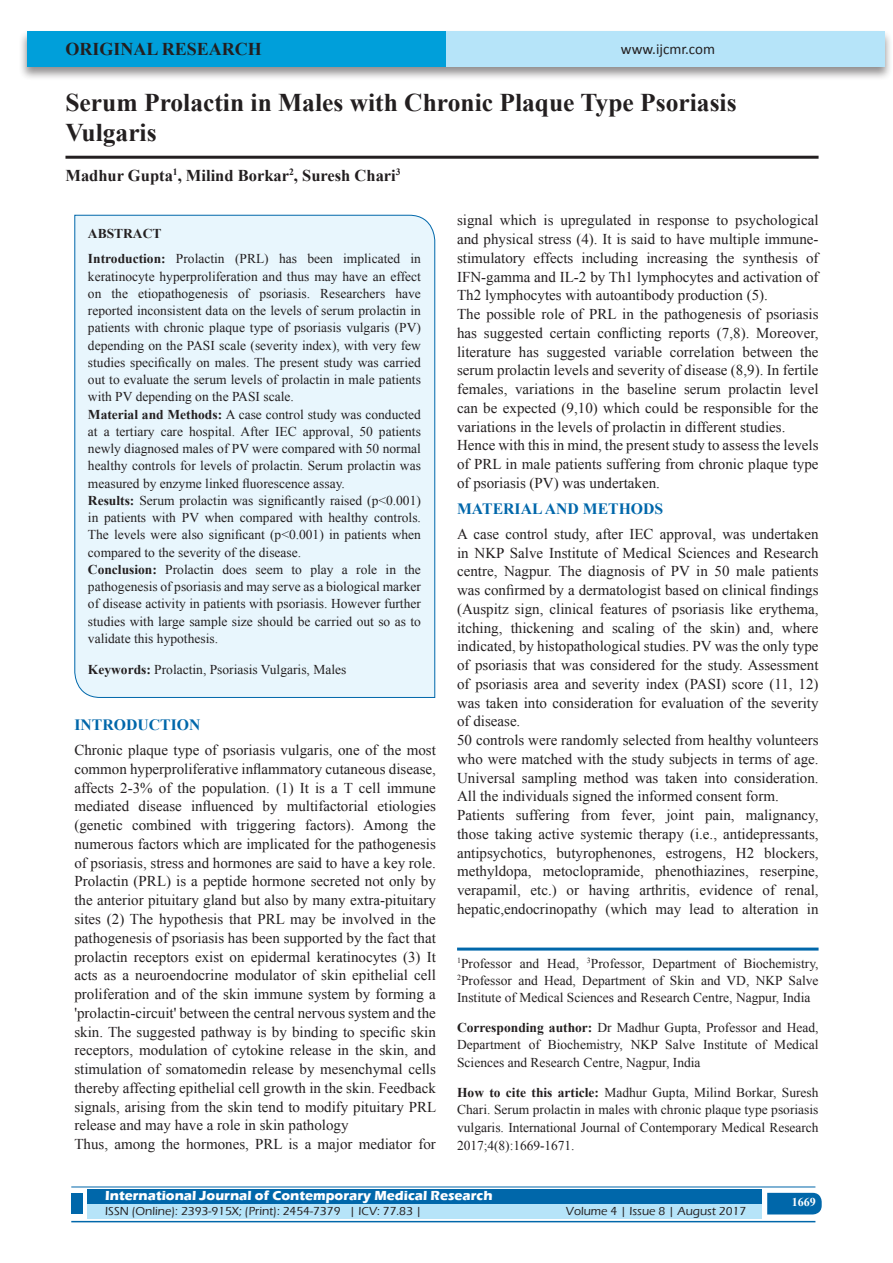
<style>
.page{position:relative;width:893px;height:1263px;background:#fff}
.page>*{position:absolute;margin:0;border:0;box-sizing:border-box;transform-origin:0 0}
.A_Title_New{font:700 25.5px/30px "Times New Roman";color:#231f20}
.AT_new{font:700 18px "Times New Roman";color:#231f20}
.AU-New{font:700 16.5px "Times New Roman";color:#231f20}
.t1{font:700 15.75px "Times New Roman";color:#0067aa}
.TX_New{font:15px/18.8px "Times New Roman";color:#231f20;text-align:justify}
.t2{font:15px "Calibri";color:#231f20}
.HTC_new{font:13.5px/17.2px "Times New Roman";color:#231f20}
.Affi_New{font:13.5px/17.2px "Times New Roman";color:#231f20;text-align:justify}
.Corresponding{font:13.5px/17.2px "Times New Roman";color:#231f20;text-align:justify}
.t3{font:700 13.5px "Eras ITC";color:#fff}
.t4{font:500 12px "Eras ITC";color:#231f20}
.t5{font:700 12px "Times New Roman";color:#fff}
.s1{font-weight:700}
</style>
<div class="page">
<div style="left:19px;top:29px;width:874px;height:52px;background:#231f20;opacity:.5"></div>
<div style="left:27px;top:31px;width:858px;height:35px;background:#b6e4f9"></div>
<div style="left:27px;top:31px;width:419px;height:35px;background:#009fda"></div>
<div style="left:87px;top:1189px;width:674px;height:15px;background:#0067aa"></div>
<div style="left:87px;top:1204px;width:674px;height:15px;background:#b6e4f9"></div>
<svg style="left:767px;top:1193px;width:55px;height:21px"></svg>
<hr style="left:71px;top:1186px;width:744px;height:1px;background:#0067aa">
<hr style="left:71px;top:1221px;width:744px;height:1px;background:#0067aa">
<div style="left:71px;top:1193px;width:12px;height:21px;background:#0067aa"></div>
<hr style="left:65px;top:156px;width:754px;height:3px;background:#231f20">
<div style="left:74px;top:214px;width:361px;height:484px;background:#e8f6fd"></div>
<hr style="left:457px;top:947px;width:362px;height:3px;background:#0067aa">
<p class="AT_new" style="left:65px;top:36px;width:198px">ORIGINAL RESEARCH</p>
<p class="t2" style="left:621px;top:40px;width:96px">www.ijcmr.com</p>
<p class="A_Title_New" style="left:65px;top:87px;width:673px">Serum Prolactin in Males with Chronic Plaque Type Psoriasis<br>Vulgaris</p>
<p class="AU-New" style="left:65px;top:164px;width:337px">Madhur Gupta<sup>1</sup>, Milind Borkar<sup>2</sup>, Suresh Chari<sup>3</sup></p>
<p class="HTC_new" style="left:88px;top:220px;width:335px;line-height:25.8px"><span class="s1">ABSTRACT<br>Introduction:</span> Prolactin (PRL) has been implicated in</p>
<p class="HTC_new" style="left:88px;top:267px;width:335px">keratinocyte hyperproliferation and thus may have an effect on the etiopathogenesis of psoriasis. Researchers have reported inconsistent data on the levels of serum prolactin in patients with chronic plaque type of psoriasis vulgaris (PV) depending on the PASI scale (severity index), with very few studies specifically on males. The present study was carried out to evaluate the serum levels of prolactin in male patients with PV depending on the PASI scale.<br><span class="s1">Material and Methods:</span> A case control study was conducted at a tertiary care hospital. After IEC approval, 50 patients newly diagnosed males of PV were compared with 50 normal healthy controls for levels of prolactin. Serum prolactin was measured by enzyme linked fluorescence assay.<br><span class="s1">Results:</span> Serum prolactin was significantly raised (p&lt;0.001) in patients with PV when compared with healthy controls.<br>The levels were also significant (p&lt;0.001) in patients when compared to the severity of the disease.<br><span class="s1">Conclusion:</span> Prolactin does seem to play a role in the pathogenesis of psoriasis and may serve as a biological marker of disease activity in patients with psoriasis. However further studies with large sample size should be carried out so as to validate this hypothesis.</p>
<p class="HTC_new" style="left:88px;top:660px;width:260px"><span class="s1">Keywords:</span> Prolactin, Psoriasis Vulgaris, Males</p>
<h1 class="t1" style="left:74px;top:714px;width:127px">INTRODUCTION</h1>
<p class="TX_New" style="left:74px;top:741px;width:363px">Chronic plaque type of psoriasis vulgaris, one of the most common hyperproliferative inflammatory cutaneous disease, affects 2-3% of the population. (1) It is a T cell immune mediated disease influenced by multifactorial etiologies (genetic combined with triggering factors). Among the numerous factors which are implicated for the pathogenesis of psoriasis, stress and hormones are said to have a key role.</p>
<p class="TX_New" style="left:74px;top:872px;width:364px">Prolactin (PRL) is a peptide hormone secreted not only by the anterior pituitary gland but also by many extra-pituitary sites (2) The hypothesis that PRL may be involved in the pathogenesis of psoriasis has been supported by the fact that prolactin receptors exist on epidermal keratinocytes (3) It acts as a neuroendocrine modulator of skin epithelial cell proliferation and of the skin immune system by forming a 'prolactin-circuit' between the central nervous system and the skin. The suggested pathway is by binding to specific skin receptors, modulation of cytokine release in the skin, and stimulation of somatomedin release by mesenchymal cells thereby affecting epithelial cell growth in the skin. Feedback signals, arising from the skin tend to modify pituitary PRL release and may have a role in skin pathology</p>
<p class="TX_New" style="left:74px;top:1134px;width:363px">Thus, among the hormones, PRL is a major mediator for</p>
<p class="TX_New" style="left:457px;top:211px;width:363px">signal which is upregulated in response to psychological and physical stress (4). It is said to have multiple immune&shy;stimulatory effects including increasing the synthesis of IFN-gamma and IL-2 by Th1 lymphocytes and activation of Th2 lymphocytes with autoantibody production (5).</p>
<p class="TX_New" style="left:457px;top:304px;width:363px">The possible role of PRL in the pathogenesis of psoriasis has suggested certain conflicting reports (7,8). Moreover, literature has suggested variable correlation between the serum prolactin levels and severity of disease (8,9). In fertile females, variations in the baseline serum prolactin level can be expected (9,10) which could be responsible for the variations in the levels of prolactin in different studies.</p>
<p class="TX_New" style="left:457px;top:436px;width:363px">Hence with this in mind, the present study to assess the levels of PRL in male patients suffering from chronic plaque type of psoriasis (PV) was undertaken.</p>
<h1 class="t1" style="left:457px;top:497px;width:208px">MATERIAL AND METHODS</h1>
<p class="TX_New" style="left:457px;top:524px;width:363px">A case control study, after IEC approval, was undertaken in NKP Salve Institute of Medical Sciences and Research centre, Nagpur. The diagnosis of PV in 50 male patients was confirmed by a dermatologist based on clinical findings (Auspitz sign, clinical features of psoriasis like erythema, itching, thickening and scaling of the skin) and, where indicated, by histopathological studies. PV was the only type of psoriasis that was considered for the study. Assessment of psoriasis area and severity index (PASI) score (11, 12) was taken into consideration for evaluation of the severity of disease.</p>
<p class="TX_New" style="left:457px;top:730px;width:363px">50 controls were randomly selected from healthy volunteers who were matched with the study subjects in terms of age.<br>Universal sampling method was taken into consideration.<br>All the individuals signed the informed consent form.</p>
<p class="TX_New" style="left:457px;top:805px;width:363px">Patients suffering from fever, joint pain, malignancy, those taking active systemic therapy (i.e., antidepressants, antipsychotics, butyrophenones, estrogens, H2 blockers, methyldopa, metoclopramide, phenothiazines, reserpine, verapamil, etc.) or having arthritis, evidence of renal, hepatic,endocrinopathy (which may lead to alteration in</p>
<p class="Affi_New" style="left:457px;top:954px;width:363px"><sup>1</sup>Professor and Head, <sup>3</sup>Professor, Department of Biochemistry, <sup>2</sup>Professor and Head, Department of Skin and VD, NKP Salve Institute of Medical Sciences and Research Centre, Nagpur, India</p>
<p class="Corresponding" style="left:457px;top:1019px;width:363px"><span class="s1">Corresponding author:</span> Dr Madhur Gupta, Professor and Head, Department of Biochemistry, NKP Salve Institute of Medical Sciences and Research Centre, Nagpur, India</p>
<p class="HTC_new" style="left:457px;top:1083px;width:363px;line-height:17.7px;text-align:justify"><span class="s1">How to cite this article:</span> Madhur Gupta, Milind Borkar, Suresh Chari. Serum prolactin in males with chronic plaque type psoriasis vulgaris. International Journal of Contemporary Medical Research 2017;4(8):1669-1671.</p>
<p class="t3" style="left:105px;top:1188px;width:389px">International Journal of Contemporary Medical Research</p>
<p class="t4" style="left:105px;top:1204px;width:318px">ISSN (Online): 2393-915X; (Print): 2454-7379 | ICV: 77.83 |</p>
<p class="t4" style="left:566px;top:1204px;width:182px">Volume 4 | Issue 8 | August 2017</p>
<h4 class="t5" style="left:792px;top:1194px;width:25px">1669</h4>
</div>
